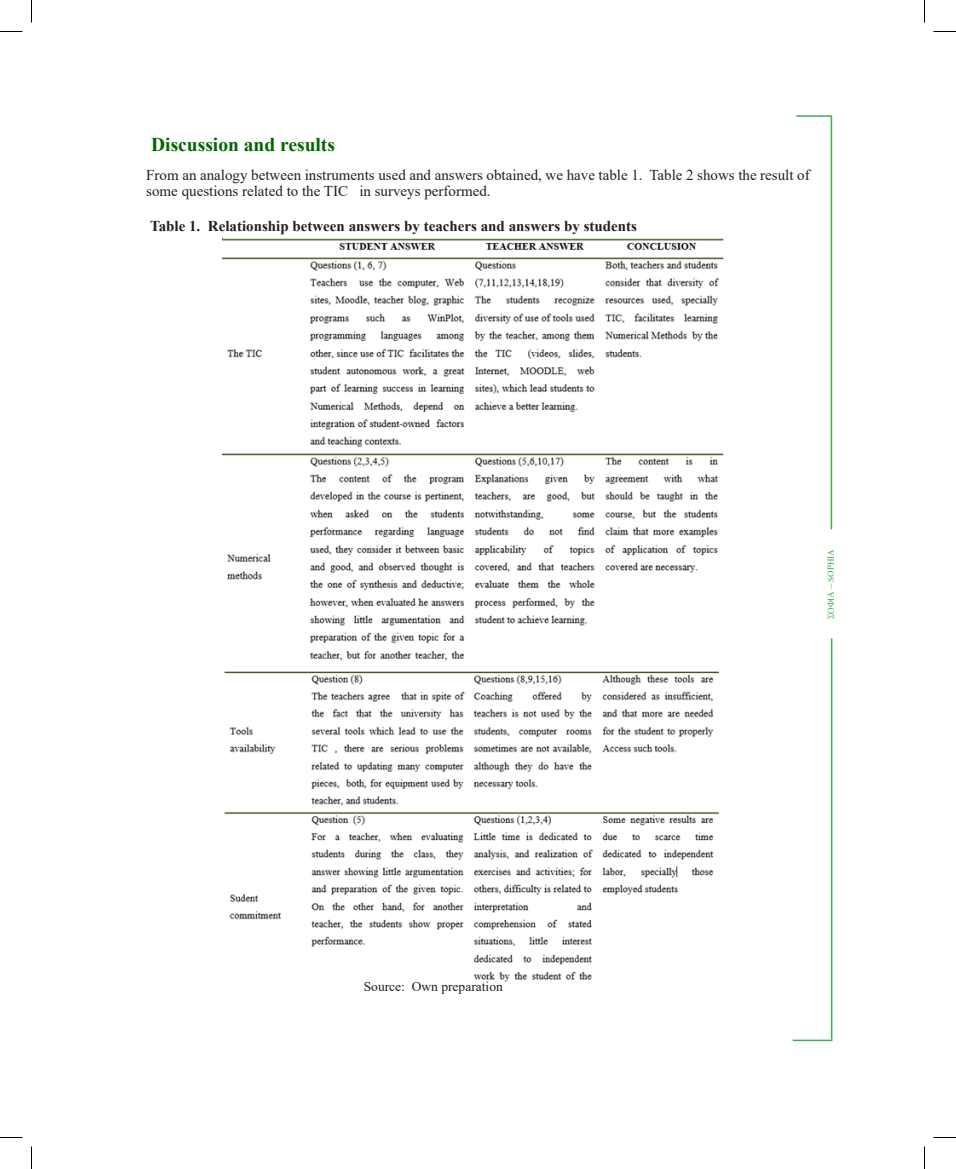
<style>
.page{position:relative;width:956px;height:1169px;background:#fff}
.page>*{position:absolute;margin:0;border:0;box-sizing:border-box;transform-origin:0 0}
.t1{font:700 19.5px "Times New Roman";color:#060}
.t2{font:15px/16.5px "Times New Roman";color:#231f20}
.t3{font:700 15px "Times New Roman";color:#231f20}
.t4{font:13.5px "Times New Roman";color:#231f20}
.t5{font:9px "Times New Roman";color:#40ae49}
</style>
<div class="page">
<hr style="left:831px;top:638px;width:1px;height:401px;background:#40ae49">
<hr style="left:831px;top:117px;width:1px;height:412px;background:#40ae49">
<hr style="left:796px;top:115px;width:36px;height:2px;background:#40ae49">
<hr style="left:793px;top:1039px;width:39px;height:2px;background:#40ae49">
<img style="left:223px;top:238px;width:501px;height:743px">
<svg style="left:0;top:31px;width:22px;height:1px"></svg>
<svg style="left:933px;top:31px;width:23px;height:1px"></svg>
<svg style="left:0;top:1137px;width:22px;height:1px"></svg>
<svg style="left:933px;top:1137px;width:23px;height:1px"></svg>
<svg style="left:31px;top:0;width:1px;height:23px"></svg>
<svg style="left:31px;top:1146px;width:1px;height:23px"></svg>
<svg style="left:924px;top:0;width:1px;height:23px"></svg>
<svg style="left:924px;top:1146px;width:1px;height:23px"></svg>
<p class="t1" style="left:151px;top:131px;width:185px">Discussion and results</p>
<p class="t2" style="left:146px;top:166px;width:665px">From an analogy between instruments used and answers obtained, we have table 1. Table 2 shows the result of some questions related to the TIC in surveys performed.</p>
<p class="t3" style="left:150px;top:215px;width:488px">Table 1. Relationship between answers by teachers and answers by students</p>
<p class="t5" style="left:824px;top:581px;width:34px;rotate:-90deg">SOPHIA</p>
<p class="t4" style="left:364px;top:977px;width:141px">Source: Own preparation</p>
</div>
